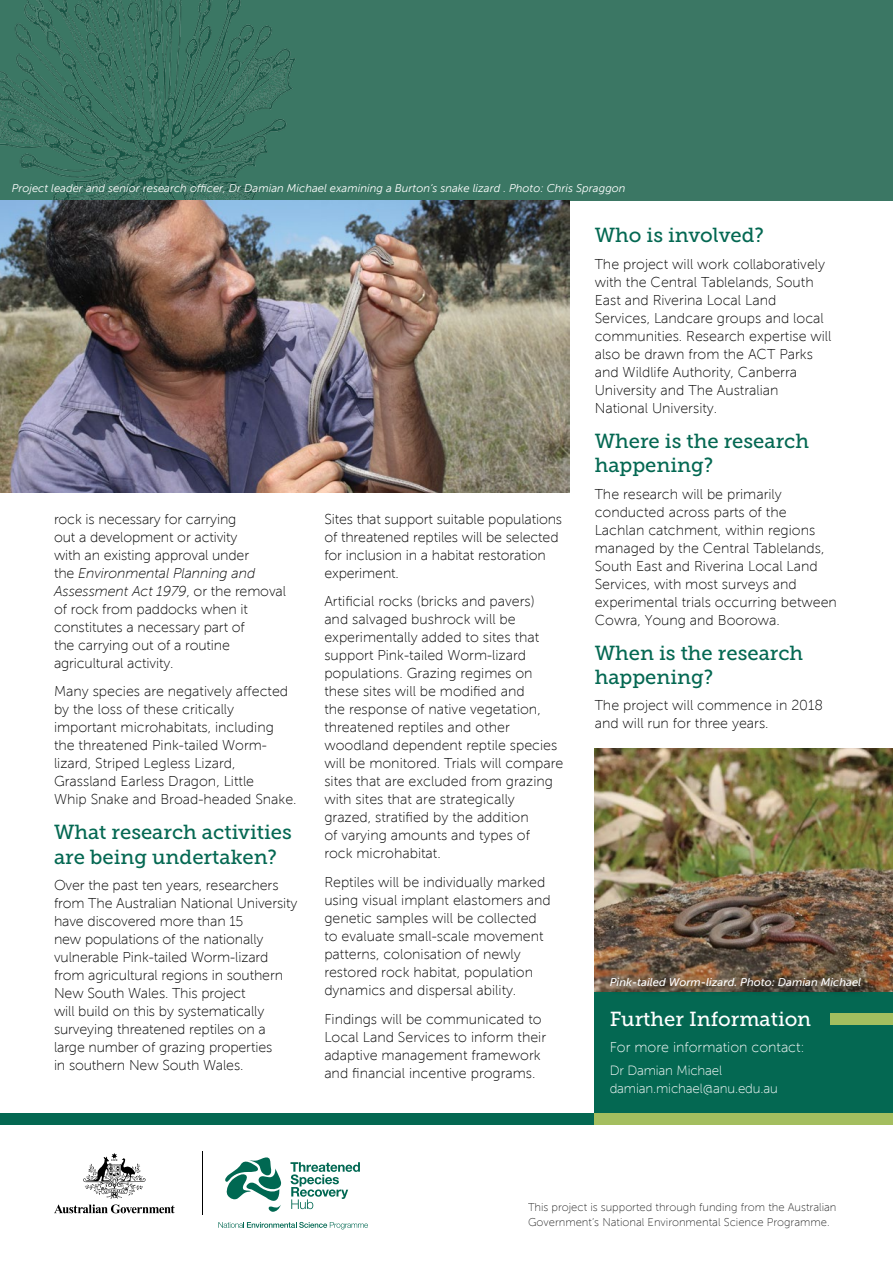
<style>
.page{position:relative;width:893px;height:1263px;background:#fff}
.page>*{position:absolute;margin:0;border:0;box-sizing:border-box;transform-origin:0 0}
.t1{font:20.25px/24.3px "Museo Slab 500";color:#046852}
.t2{font:20.25px "Museo Slab 500";color:#fff}
.t3{font:14.25px/18px "Museo Sans 100";color:#000}
.t4{font:14.25px "Museo Sans 100";color:#fff}
.t5{font:13.35px/18px "Museo Sans 100";letter-spacing:-.01em;color:#fff}
.t6{font:11.25px/15px "Museo Sans 100";color:#000}
.t7{font:italic 11.25px "Museo Sans 300";color:#fff}
.t8{font:italic 11.25px "Museo Sans 500";color:#fff}
.s1{font-style:italic}
</style>
<div class="page">
<div style="left:0;top:0;width:893px;height:201px;background:#3b7764"></div>
<svg style="left:54px;top:1153px;width:121px;height:60px"></svg>
<hr style="left:203px;top:1150px;width:1px;height:64px;background:#000">
<svg style="left:290px;top:1162px;width:70px;height:47px"></svg>
<svg style="left:225px;top:1157px;width:56px;height:55px"></svg>
<svg style="left:218px;top:1222px;width:150px;height:7px"></svg>
<div style="left:595px;top:992px;width:298px;height:122px;background:#046852"></div>
<div style="left:831px;top:1014px;width:62px;height:11px;background:#a4be5f"></div>
<div style="left:0;top:1114px;width:893px;height:11px;background:#046852"></div>
<div style="left:595px;top:1114px;width:298px;height:11px;background:#a4be5f"></div>
<img style="left:595px;top:749px;width:298px;height:243px">
<div style="left:606px;top:974px;width:266px;height:23px;background:#000;opacity:.75"></div>
<img style="left:0;top:0;width:324px;height:201px">
<img style="left:0;top:201px;width:569px;height:291px">
<p class="t7" style="left:12px;top:182px;width:615px">Project leader and senior research officer, Dr Damian Michael examining a Burton’s snake lizard . Photo: Chris Spraggon</p>
<p class="t3" style="left:54px;top:510px;width:234px">rock is necessary for carrying<br>out a development or activity<br>with an existing approval under<br>the <span class="s1">Environmental Planning and<br>Assessment Act 1979</span>, or the removal of rock from paddocks when it constitutes a necessary part of<br>the carrying out of a routine agricultural activity.</p>
<p class="t3" style="left:54px;top:683px;width:244px">Many species are negatively affected by the loss of these critically important microhabitats, including the threatened Pink-tailed Worm&shy;lizard, Striped Legless Lizard, Grassland Earless Dragon, Little<br>Whip Snake and Broad-headed Snake.</p>
<h1 class="t1" style="left:54px;top:820px;width:239px">What research activities are being undertaken?</h1>
<p class="t3" style="left:54px;top:876px;width:245px">Over the past ten years, researchers from The Australian National University have discovered more than 15<br>new populations of the nationally vulnerable Pink-tailed Worm-lizard from agricultural regions in southern New South Wales. This project<br>will build on this by systematically surveying threatened reptiles on a large number of grazing properties<br>in southern New South Wales.</p>
<p class="t3" style="left:324px;top:510px;width:239px">Sites that support suitable populations of threatened reptiles will be selected for inclusion in a habitat restoration experiment.</p>
<p class="t3" style="left:324px;top:593px;width:240px">Artificial rocks (bricks and pavers)<br>and salvaged bushrock will be experimentally added to sites that support Pink-tailed Worm-lizard populations. Grazing regimes on these sites will be modified and<br>the response of native vegetation, threatened reptiles and other woodland dependent reptile species will be monitored. Trials will compare sites that are excluded from grazing with sites that are strategically grazed, stratified by the addition<br>of varying amounts and types of<br>rock microhabitat.</p>
<p class="t3" style="left:324px;top:873px;width:228px">Reptiles will be individually marked using visual implant elastomers and genetic samples will be collected to evaluate small-scale movement patterns, colonisation of newly restored rock habitat, population dynamics and dispersal ability.</p>
<p class="t3" style="left:324px;top:1010px;width:223px">Findings will be communicated to Local Land Services to inform their adaptive management framework and financial incentive programs.</p>
<h1 class="t1" style="left:595px;top:223px;width:171px">Who is involved?</h1>
<p class="t3" style="left:595px;top:255px;width:238px">The project will work collaboratively with the Central Tablelands, South<br>East and Riverina Local Land<br>Services, Landcare groups and local communities. Research expertise will also be drawn from the ACT Parks and Wildlife Authority, Canberra<br>University and The Australian<br>National University.</p>
<h1 class="t1" style="left:595px;top:429px;width:216px">Where is the research happening?</h1>
<p class="t3" style="left:595px;top:485px;width:244px">The research will be primarily conducted across parts of the<br>Lachlan catchment, within regions managed by the Central Tablelands,<br>South East and Riverina Local Land<br>Services, with most surveys and experimental trials occurring between<br>Cowra, Young and Boorowa.</p>
<h1 class="t1" style="left:595px;top:641px;width:210px">When is the research happening?</h1>
<p class="t3" style="left:595px;top:697px;width:230px">The project will commence in 2018 and will run for three years.</p>
<p class="t8" style="left:610px;top:975px;width:253px">Pink-tailed Worm-lizard. Photo: Damian Michael</p>
<h1 class="t2" style="left:610px;top:1007px;width:203px">Further Information</h1>
<p class="t4" style="left:610px;top:1040px;width:197px">For more information contact:</p>
<p class="t5" style="left:610px;top:1061px;width:170px">Dr Damian Michael damian.michael@anu.edu.au</p>
<p class="t6" style="left:528px;top:1200px;width:310px">This project is supported through funding from the Australian<br>Government’s National Environmental Science Programme.</p>
</div>
